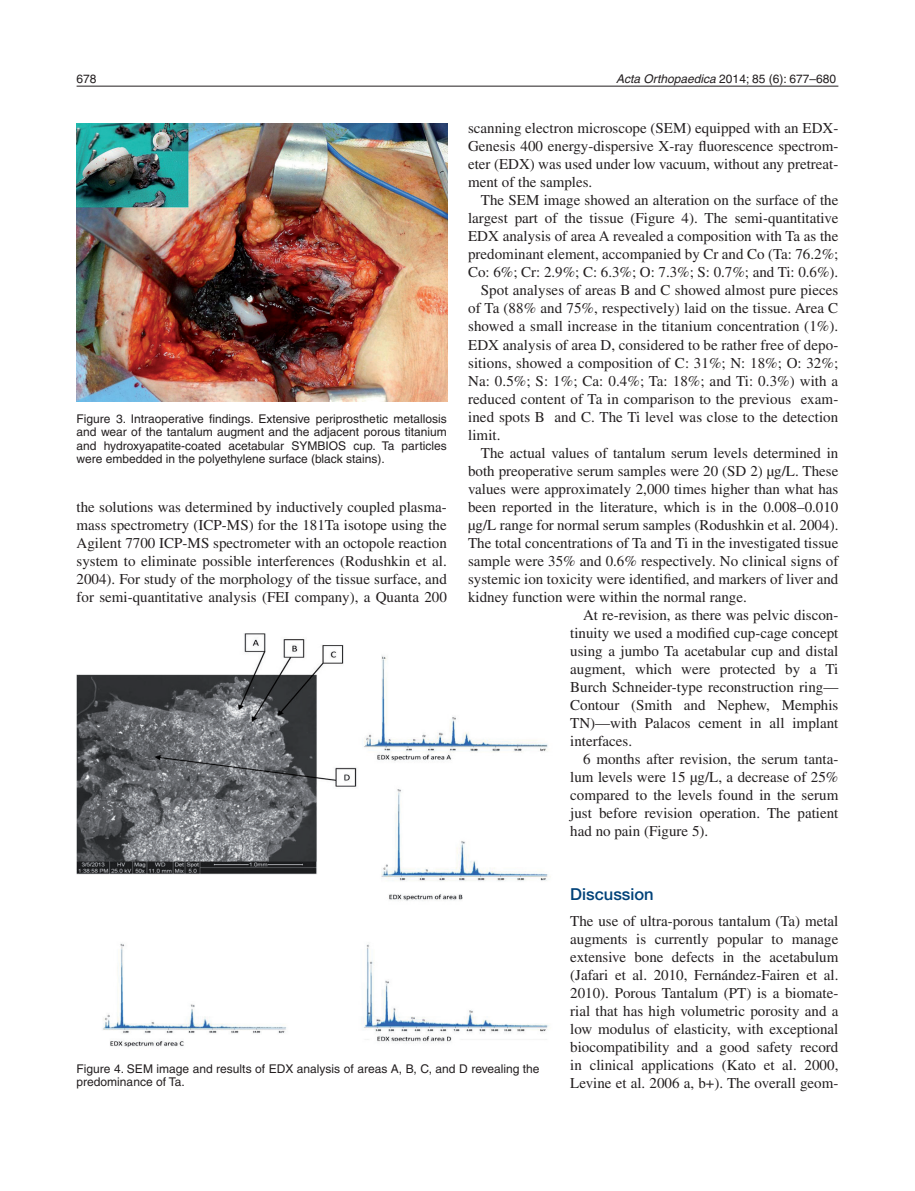
<style>
.page{position:relative;width:915px;height:1191px;background:#fff}
.page>*{position:absolute;margin:0;border:0;box-sizing:border-box;transform-origin:0 0}
.t1{font:500 16.5px "Helvetica Neue LTW1 G";color:#004279}
.t2{font:15px/18px "Times";color:#231f20;text-align:justify}
.t3{font:12px/13.5px "Helvetica";color:#231f20;text-align:justify}
.s1{font-style:italic}
</style>
<div class="page">
<hr style="left:77px;top:86px;width:761px;height:1px;background:#231f20">
<img style="left:77px;top:123px;width:370px;height:278px">
<img style="left:77px;top:633px;width:473px;height:415px">
<p class="t3" style="left:77px;top:72px;width:22px">678</p>
<p class="t3" style="left:615px;top:72px;width:222px"><span class="s1">Acta Orthopaedica</span> 2014; 85 (6): 677–680</p>
<p class="t3" style="left:77px;top:412px;width:371px">Figure 3. Intraoperative findings. Extensive periprosthetic metallosis and wear of the tantalum augment and the adjacent porous titanium and hydroxyapatite-coated acetabular SYMBIOS cup. Ta particles were embedded in the polyethylene surface (black stains).</p>
<p class="t2" style="left:77px;top:497px;width:371px">the solutions was determined by inductively coupled plasma&shy;mass spectrometry (ICP-MS) for the 181Ta isotope using the Agilent 7700 ICP-MS spectrometer with an octopole reaction system to eliminate possible interferences (Rodushkin et al.<br>2004). For study of the morphology of the tissue surface, and for semi-quantitative analysis (FEI company), a Quanta 200</p>
<p class="t2" style="left:468px;top:119px;width:371px">scanning electron microscope (SEM) equipped with an EDX-Genesis 400 energy-dispersive X-ray fluorescence spectrom&shy;eter (EDX) was used under low vacuum, without any pretreat&shy;ment of the samples.</p>
<p class="t2" style="left:480px;top:191px;width:359px">The SEM image showed an alteration on the surface of the</p>
<p class="t2" style="left:468px;top:209px;width:371px">largest part of the tissue (Figure 4). The semi-quantitative</p>
<p class="t2" style="left:468px;top:227px;width:371px">EDX analysis of area A revealed a composition with Ta as the</p>
<p class="t2" style="left:468px;top:245px;width:371px">predominant element, accompanied by Cr and Co (Ta: 76.2%;</p>
<p class="t2" style="left:468px;top:263px;width:371px">Co: 6%; Cr: 2.9%; C: 6.3%; O: 7.3%; S: 0.7%; and Ti: 0.6%).</p>
<p class="t2" style="left:480px;top:281px;width:359px">Spot analyses of areas B and C showed almost pure pieces</p>
<p class="t2" style="left:468px;top:299px;width:371px">of Ta (88% and 75%, respectively) laid on the tissue. Area C</p>
<p class="t2" style="left:468px;top:317px;width:371px">showed a small increase in the titanium concentration (1%).</p>
<p class="t2" style="left:468px;top:335px;width:371px">EDX analysis of area D, considered to be rather free of depo-</p>
<p class="t2" style="left:468px;top:353px;width:371px">sitions, showed a composition of C: 31%; N: 18%; O: 32%;</p>
<p class="t2" style="left:468px;top:371px;width:371px">Na: 0.5%; S: 1%; Ca: 0.4%; Ta: 18%; and Ti: 0.3%) with a</p>
<p class="t2" style="left:468px;top:389px;width:371px">reduced content of Ta in comparison to the previous exam-</p>
<p class="t2" style="left:468px;top:407px;width:371px">ined spots B and C. The Ti level was close to the detection</p>
<p class="t2" style="left:468px;top:425px;width:34px">limit.</p>
<p class="t2" style="left:480px;top:443px;width:359px">The actual values of tantalum serum levels determined in</p>
<p class="t2" style="left:468px;top:461px;width:371px">both preoperative serum samples were 20 (SD 2) μg/L. These</p>
<p class="t2" style="left:468px;top:479px;width:371px">values were approximately 2,000 times higher than what has</p>
<p class="t2" style="left:468px;top:497px;width:371px">been reported in the literature, which is in the 0.008–0.010</p>
<p class="t2" style="left:468px;top:515px;width:371px">μg/L range for normal serum samples (Rodushkin et al. 2004).</p>
<p class="t2" style="left:468px;top:533px;width:371px">The total concentrations of Ta and Ti in the investigated tissue</p>
<p class="t2" style="left:468px;top:551px;width:371px">sample were 35% and 0.6% respectively. No clinical signs of</p>
<p class="t2" style="left:468px;top:569px;width:371px">systemic ion toxicity were identified, and markers of liver and</p>
<p class="t2" style="left:468px;top:587px;width:280px">kidney function were within the normal range.</p>
<p class="t2" style="left:570px;top:605px;width:269px;text-indent:13px">At re-revision, as there was pelvic discon&shy;tinuity we used a modified cup-cage concept using a jumbo Ta acetabular cup and distal augment, which were protected by a Ti Burch Schneider-type reconstruction ring— Contour (Smith and Nephew, Memphis TN)—with Palacos cement in all implant interfaces.</p>
<p class="t2" style="left:570px;top:749px;width:269px;text-indent:13px">6 months after revision, the serum tanta&shy;lum levels were 15 μg/L, a decrease of 25% compared to the levels found in the serum just before revision operation. The patient had no pain (Figure 5).</p>
<p class="t3" style="left:77px;top:1062px;width:464px">Figure 4. SEM image and results of EDX analysis of areas A, B, C, and D revealing the predominance of Ta.</p>
<p class="t1" style="left:570px;top:884px;width:85px">Discussion</p>
<p class="t2" style="left:570px;top:911px;width:269px">The use of ultra-porous tantalum (Ta) metal augments is currently popular to manage extensive bone defects in the acetabulum (Jafari et al. 2010, Fernández-Fairen et al.<br>2010). Porous Tantalum (PT) is a biomate&shy;rial that has high volumetric porosity and a low modulus of elasticity, with exceptional biocompatibility and a good safety record in clinical applications (Kato et al. 2000, Levine et al. 2006 a, b+). The overall geom-</p>
</div>
